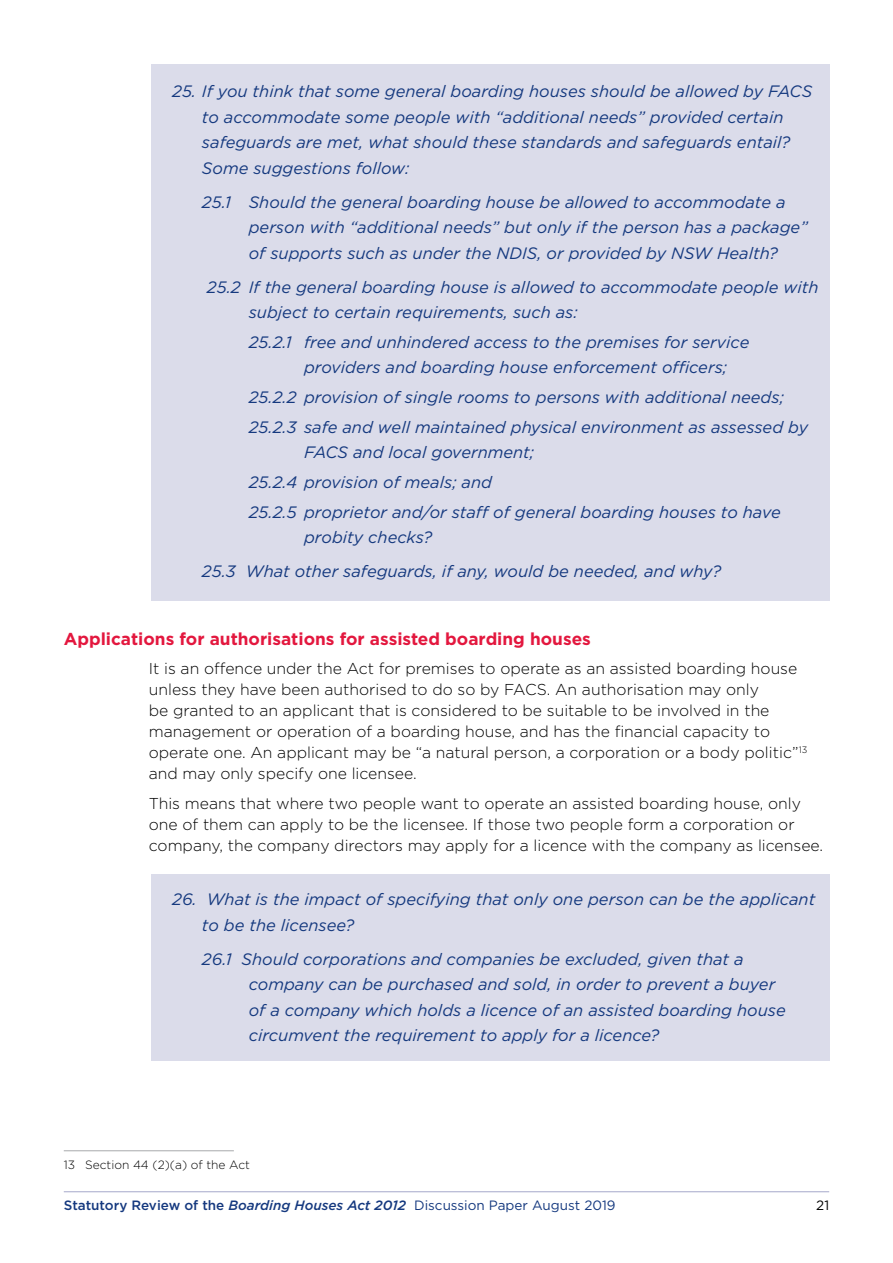
<style>
.page{position:relative;width:893px;height:1263px;background:#fff}
.page>*{position:absolute;margin:0;border:0;box-sizing:border-box;transform-origin:0 0}
.t1{font:700 17.25px "Gotham";color:#e3173e}
.t2{font:italic 16.5px/25.5px "Gotham";color:#15397f}
.t3{font:300 15.75px/21px "Gotham";color:#000}
.t4{font:13.5px "Gotham";color:#15397f}
.t5{font:13.5px "Gotham";color:#000}
.t6{font:300 12px "Gotham";color:#000}
.s1{font-weight:500}
.s2{font-weight:500;font-style:italic}
</style>
<div class="page">
<hr style="left:64px;top:1191px;width:765px;height:1px;background:#a6a9ca">
<hr style="left:64px;top:1150px;width:170px;height:1px;background:#a7a9ac">
<div style="left:151px;top:64px;width:678px;height:537px;background:#dbdcea"></div>
<div style="left:151px;top:875px;width:678px;height:186px;background:#dbdcea"></div>
<p class="t2" style="left:202px;top:79px;width:612px;text-indent:-30px">25. If you think that some general boarding houses should be allowed by FACS to accommodate some people with “additional needs” provided certain safeguards are met, what should these standards and safeguards entail?<br>Some suggestions follow:</p>
<p class="t2" style="left:249px;top:189px;width:561px;text-indent:-47px">25.1 Should the general boarding house be allowed to accommodate a person with “additional needs” but only if the person has a package” of supports such as under the NDIS, or provided by NSW Health?</p>
<p class="t2" style="left:249px;top:274px;width:571px;text-indent:-42px">25.2 If the general boarding house is allowed to accommodate people with subject to certain requirements, such as:</p>
<p class="t2" style="left:304px;top:329px;width:447px;text-indent:-55px">25.2.1 free and unhindered access to the premises for service providers and boarding house enforcement officers;</p>
<p class="t2" style="left:249px;top:382px;width:561px;line-height:29.7px">25.2.2 provision of single rooms to persons with additional needs;<br>25.2.3 safe and well maintained physical environment as assessed by</p>
<p class="t2" style="left:249px;top:438px;width:533px;line-height:29.7px;text-indent:55px">FACS and local government;<br>25.2.4 provision of meals; and<br>25.2.5 proprietor and/or staff of general boarding houses to have</p>
<p class="t2" style="left:202px;top:520px;width:521px;line-height:34px;text-indent:102px">probity checks?<br>25.3 What other safeguards, if any, would be needed, and why?</p>
<p class="t1" style="left:64px;top:629px;width:529px">Applications for authorisations for assisted boarding houses</p>
<p class="t3" style="left:149px;top:658px;width:660px">It is an offence under the Act for premises to operate as an assisted boarding house unless they have been authorised to do so by FACS. An authorisation may only<br>be granted to an applicant that is considered to be suitable to be involved in the management or operation of a boarding house, and has the financial capacity to operate one. An applicant may be “a natural person, a corporation or a body politic”<sup>13 </sup>and may only specify one licensee.</p>
<p class="t3" style="left:149px;top:792px;width:676px">This means that where two people want to operate an assisted boarding house, only one of them can apply to be the licensee. If those two people form a corporation or company, the company directors may apply for a licence with the company as licensee.</p>
<p class="t2" style="left:202px;top:886px;width:615px;text-indent:-30px">26. What is the impact of specifying that only one person can be the applicant to be the licensee?</p>
<p class="t2" style="left:249px;top:946px;width:538px;text-indent:-47px">26.1 Should corporations and companies be excluded, given that a company can be purchased and sold, in order to prevent a buyer of a company which holds a licence of an assisted boarding house circumvent the requirement to apply for a licence?</p>
<p class="t6" style="left:64px;top:1159px;width:188px">13 Section 44 (2)(a) of the Act</p>
<p class="t4" style="left:64px;top:1198px;width:553px"><span class="s1">Statutory Review of the</span> <span class="s2">Boarding Houses Act 2012</span> Discussion Paper August 2019</p>
<p class="t5" style="left:816px;top:1198px;width:14px">21</p>
</div>
